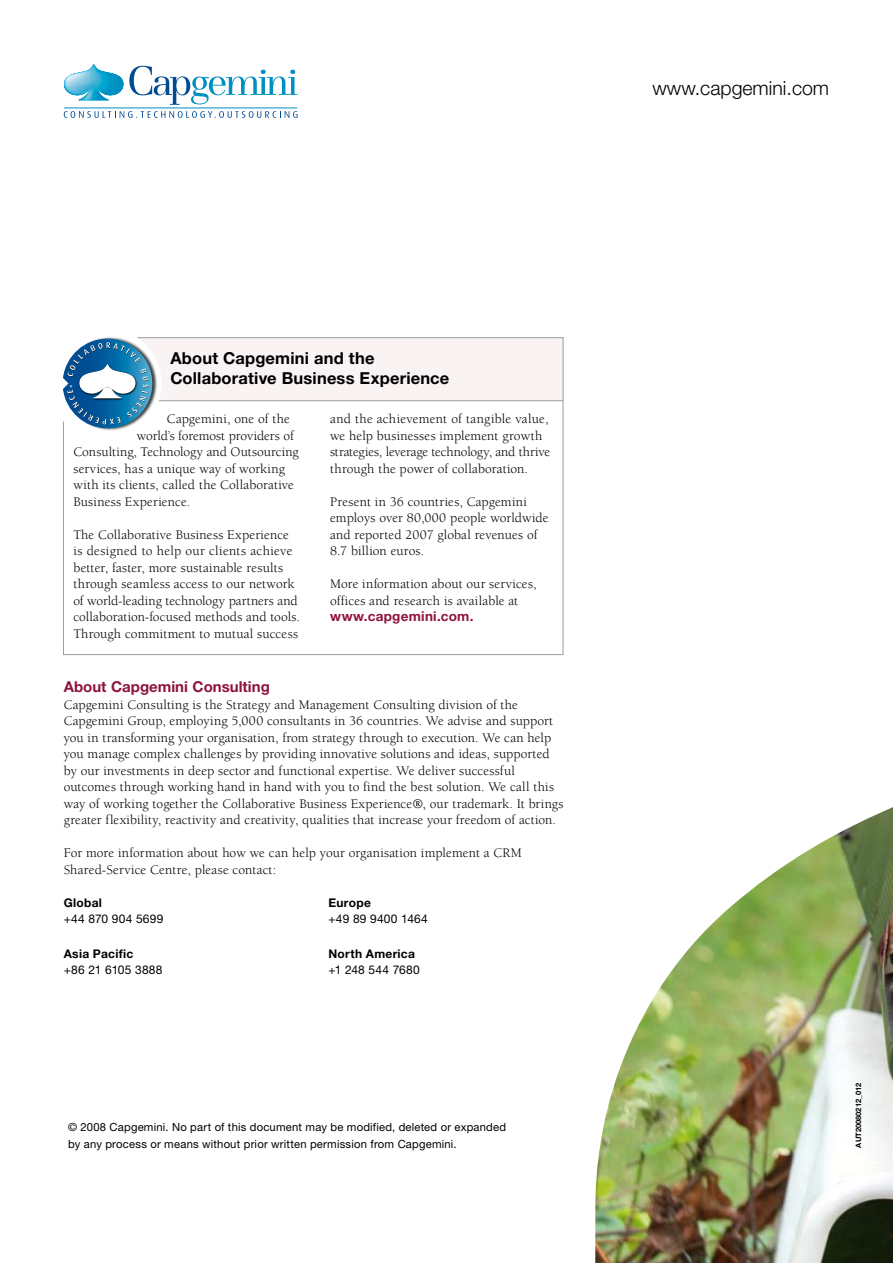
<style>
.page{position:relative;width:893px;height:1263px;background:#fff}
.page>*{position:absolute;margin:0;border:0;box-sizing:border-box;transform-origin:0 0}
.t1{font:300 19.5px "Helvetica Neue LT Std";color:#000}
.t2{font:700 16.5px/19.5px "Helvetica Neue LT Std";letter-spacing:.01em;color:#000}
.t3{font:700 15px "Helvetica Neue LT Std";color:#8f143b}
.t4{font:13.5px/16.5px "Berkeley";letter-spacing:.01em;color:#000}
.t5{font:13.5px "Berkeley";letter-spacing:-.01em;color:#000}
.t6{font:700 13.5px "Helvetica Neue LT Std";letter-spacing:.02em;color:#8f143b}
.t7{font:12px "Helvetica Neue LT Std";letter-spacing:.015em;color:#000}
.t8{font:700 12px "Helvetica Neue LT Std";letter-spacing:.025em;color:#000}
.t9{font:11.25px/16.5px "Helvetica Neue";letter-spacing:.02em;color:#000}
.t10{font:700 7.5px "Helvetica Neue LT Std";color:#000}
</style>
<div class="page">
<img style="left:79px;top:96px;width:30px;height:4px">
<img style="left:64px;top:64px;width:60px;height:32px">
<svg style="left:129px;top:66px;width:168px;height:39px"></svg>
<svg style="left:64px;top:111px;width:233px;height:7px"></svg>
<hr style="left:64px;top:107px;width:233px;height:1px;background:#008fc1">
<img style="left:595px;top:807px;width:298px;height:456px">
<svg style="left:63px;top:337px;width:501px;height:318px"></svg>
<hr style="left:116px;top:400px;width:447px;height:1px;background:#9c9d9f">
<div style="left:49px;top:327px;width:113px;height:113px;background:#fff;border-radius:50%"></div>
<svg style="left:63px;top:337px;width:98px;height:100px"></svg>
<h1 class="t1" style="left:652px;top:76px;width:178px">www.capgemini.com</h1>
<p class="t2" style="left:170px;top:348px;width:281px">About Capgemini and the<br>Collaborative Business Experience</p>
<p class="t4" style="left:167px;top:411px;width:124px">Capgemini, one of the</p>
<p class="t5" style="left:137px;top:428px;width:158px">world’s foremost providers of</p>
<p class="t4" style="left:73px;top:444px;width:227px">Consulting, Technology and Outsourcing</p>
<p class="t4" style="left:73px;top:460px;width:213px">services, has a unique way of working</p>
<p class="t4" style="left:73px;top:477px;width:222px">with its clients, called the Collaborative</p>
<p class="t4" style="left:73px;top:493px;width:118px">Business Experience.</p>
<p class="t4" style="left:73px;top:526px;width:228px">The Collaborative Business Experience is designed to help our clients achieve better, faster, more sustainable results through seamless access to our network of world-leading technology partners and collaboration-focused methods and tools.<br>Through commitment to mutual success</p>
<p class="t4" style="left:330px;top:411px;width:222px">and the achievement of tangible value, we help businesses implement growth strategies, leverage technology, and thrive through the power of collaboration.</p>
<p class="t4" style="left:330px;top:493px;width:220px">Present in 36 countries, Capgemini employs over 80,000 people worldwide and reported 2007 global revenues of<br>8.7 billion euros.</p>
<p class="t4" style="left:330px;top:576px;width:208px">More information about our services, offices and research is available at</p>
<p class="t6" style="left:330px;top:608px;width:145px">www.capgemini.com.</p>
<p class="t3" style="left:64px;top:677px;width:208px">About Capgemini Consulting</p>
<p class="t4" style="left:64px;top:696px;width:501px">Capgemini Consulting is the Strategy and Management Consulting division of the Capgemini Group, employing 5,000 consultants in 36 countries. We advise and support you in transforming your organisation, from strategy through to execution. We can help you manage complex challenges by providing innovative solutions and ideas, supported by our investments in deep sector and functional expertise. We deliver successful outcomes through working hand in hand with you to find the best solution. We call this way of working together the Collaborative Business Experience®, our trademark. It brings greater flexibility, reactivity and creativity, qualities that increase your freedom of action.</p>
<p class="t4" style="left:64px;top:845px;width:460px">For more information about how we can help your organisation implement a CRM<br>Shared-Service Centre, please contact:</p>
<p class="t8" style="left:64px;top:895px;width:40px">Global</p>
<p class="t7" style="left:64px;top:912px;width:101px">+44 870 904 5699</p>
<p class="t8" style="left:64px;top:946px;width:71px">Asia Pacific</p>
<p class="t7" style="left:64px;top:963px;width:100px">+86 21 6105 3888</p>
<p class="t8" style="left:328px;top:895px;width:44px">Europe</p>
<p class="t7" style="left:328px;top:912px;width:101px">+49 89 9400 1464</p>
<p class="t8" style="left:328px;top:946px;width:88px">North America</p>
<p class="t7" style="left:328px;top:963px;width:93px">+1 248 544 7680</p>
<p class="t9" style="left:68px;top:1119px;width:440px">© 2008 Capgemini. No part of this document may be modified, deleted or expanded by any process or means without prior written permission from Capgemini.</p>
<p class="t10" style="left:854px;top:1147px;width:66px;rotate:-90deg">AUT20080212_012</p>
</div>
